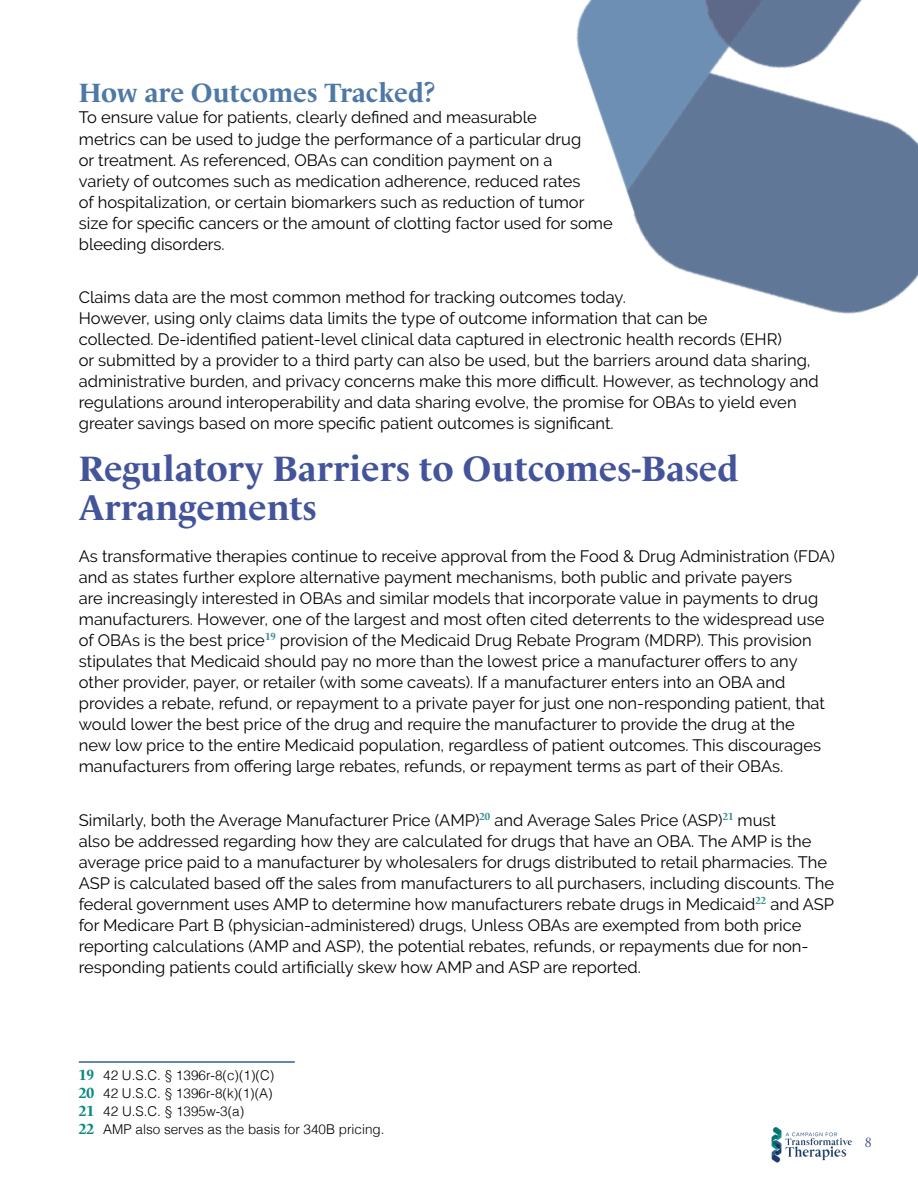
<style>
.page{position:relative;width:918px;height:1188px;background:#fff}
.page>*{position:absolute;margin:0;border:0;box-sizing:border-box;transform-origin:0 0}
.Headings{font:700 36px/39px "Le Monde Livre Std";color:#43549a}
.Subheadings{font:700 27px "Le Monde Livre Std";color:#4e78a5}
.Body{font:16.5px/21px "Raleway";color:#040101}
.t1{font:300 13.5px "Helvetica";color:#000}
.t2{font:13.5px "Le Monde Livre Std";color:#43549a}
.s1{font-family:"Le Monde Livre Std";font-weight:700;font-size:15px;color:#0e8882}
</style>
<div class="page">
<img style="left:576px;top:0;width:342px;height:314px">
<img style="left:771px;top:1127px;width:81px;height:36px">
<hr style="left:79px;top:1061px;width:216px;height:2px;background:#2f6095">
<p class="Subheadings" style="left:79px;top:77px;width:359px">How are Outcomes Tracked?</p>
<p class="Body" style="left:79px;top:107px;width:536px">To ensure value for patients, clearly defined and measurable<br>metrics can be used to judge the performance of a particular drug<br>or treatment. As referenced, OBAs can condition payment on a<br>variety of outcomes such as medication adherence, reduced rates<br>of hospitalization, or certain biomarkers such as reduction of tumor size for specific cancers or the amount of clotting factor used for some bleeding disorders.</p>
<p class="Body" style="left:79px;top:287px;width:741px">Claims data are the most common method for tracking outcomes today.<br>However, using only claims data limits the type of outcome information that can be<br>collected. De-identified patient-level clinical data captured in electronic health records (EHR)<br>or submitted by a provider to a third party can also be used, but the barriers around data sharing, administrative burden, and privacy concerns make this more difficult. However, as technology and regulations around interoperability and data sharing evolve, the promise for OBAs to yield even greater savings based on more specific patient outcomes is significant.</p>
<p class="Headings" style="left:79px;top:449px;width:661px">Regulatory Barriers to Outcomes-Based<br>Arrangements</p>
<p class="Body" style="left:79px;top:546px;width:758px">As transformative therapies continue to receive approval from the Food &amp; Drug Administration (FDA) and as states further explore alternative payment mechanisms, both public and private payers<br>are increasingly interested in OBAs and similar models that incorporate value in payments to drug manufacturers. However, one of the largest and most often cited deterrents to the widespread use of OBAs is the best price<sup>19</sup> provision of the Medicaid Drug Rebate Program (MDRP). This provision stipulates that Medicaid should pay no more than the lowest price a manufacturer offers to any other provider, payer, or retailer (with some caveats). If a manufacturer enters into an OBA and provides a rebate, refund, or repayment to a private payer for just one non-responding patient, that would lower the best price of the drug and require the manufacturer to provide the drug at the<br>new low price to the entire Medicaid population, regardless of patient outcomes. This discourages manufacturers from offering large rebates, refunds, or repayment terms as part of their OBAs.</p>
<p class="Body" style="left:79px;top:809px;width:757px">Similarly, both the Average Manufacturer Price (AMP)<sup>20</sup> and Average Sales Price (ASP)<sup>21</sup> must<br>also be addressed regarding how they are calculated for drugs that have an OBA. The AMP is the average price paid to a manufacturer by wholesalers for drugs distributed to retail pharmacies. The ASP is calculated based off the sales from manufacturers to all purchasers, including discounts. The federal government uses AMP to determine how manufacturers rebate drugs in Medicaid<sup>22</sup> and ASP for Medicare Part B (physician-administered) drugs, Unless OBAs are exempted from both price reporting calculations (AMP and ASP), the potential rebates, refunds, or repayments due for non&shy;responding patients could artificially skew how AMP and ASP are reported.</p>
<p class="t1" style="left:79px;top:1064px;width:197px"><span class="s1">19</span> 42 U.S.C. § 1396r-8(c)(1)(C)</p>
<p class="t1" style="left:79px;top:1082px;width:195px"><span class="s1">20</span> 42 U.S.C. § 1396r-8(k)(1)(A)</p>
<p class="t1" style="left:79px;top:1100px;width:167px"><span class="s1">21</span> 42 U.S.C. § 1395w-3(a)</p>
<p class="t1" style="left:79px;top:1118px;width:307px"><span class="s1">22</span> AMP also serves as the basis for 340B pricing.</p>
<p class="t2" style="left:865px;top:1135px;width:8px">8</p>
</div>
